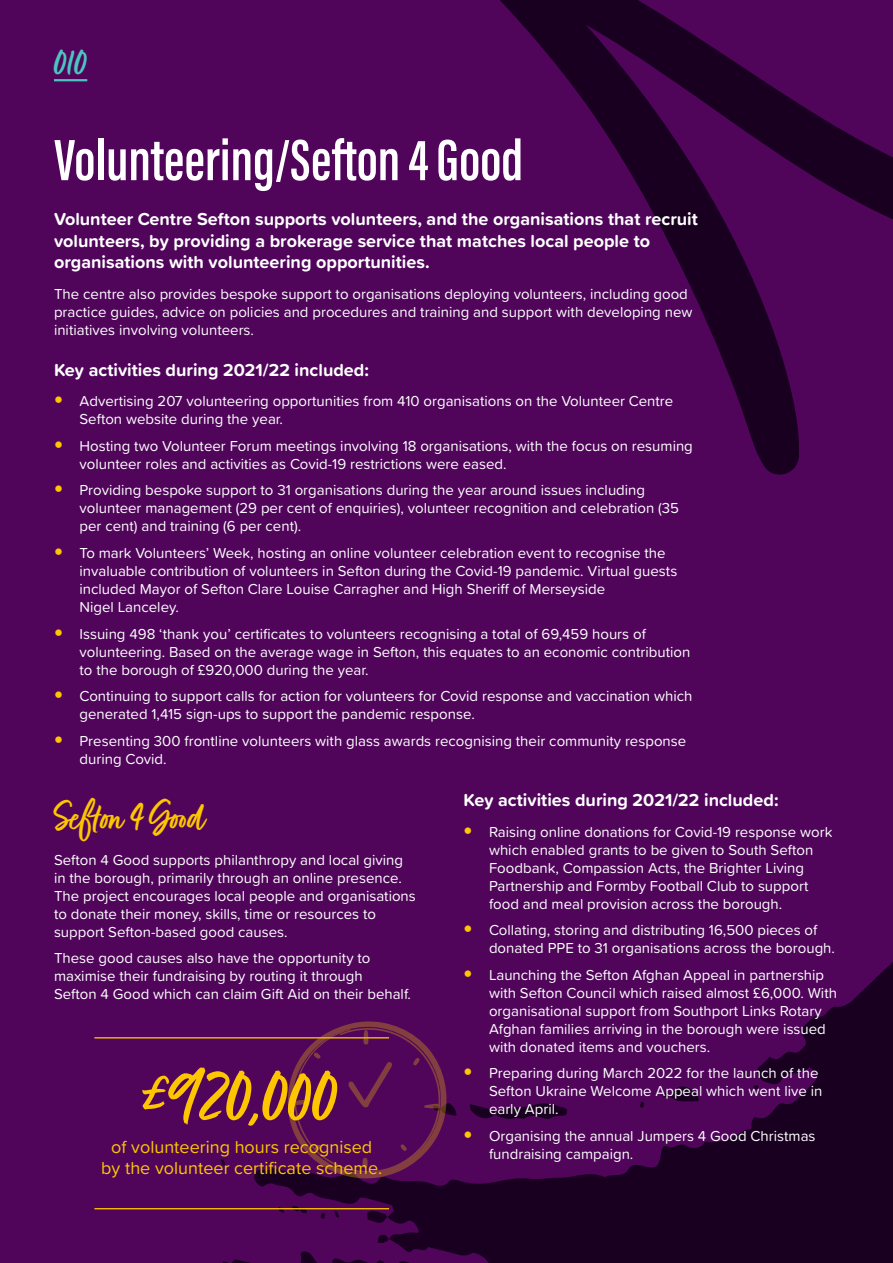
<style>
.page{position:relative;width:893px;height:1263px;background:#50055b}
.page>*{position:absolute;margin:0;border:0;box-sizing:border-box;transform-origin:0 0}
.t1{font:90px "Fave Script Bold Pro";letter-spacing:.01em;color:#fdc600}
.t2{font:600 60px "Acumin Pro Extra Cond";color:#fff}
.t3{font:45px "Fave Script Bold Pro";letter-spacing:.005em;color:#fdc600}
.t4{font:45px "Fave Script Bold Pro";color:#4cc5c0}
.t5{font:700 18px/21.6px "Proxima Soft";color:#fff}
.t6{font:18px/21px "Proxima Soft";color:#fdc600;text-align:center}
.t7{font:15px/18px "Proxima Soft";color:#fff}
.s1{font-family:"Avenir";font-weight:900;font-size:18px;color:#fdc600}
</style>
<div class="page">
<svg style="left:221px;top:962px;width:672px;height:301px"></svg>
<svg style="left:500px;top:0;width:393px;height:475px"></svg>
<hr style="left:54px;top:79px;width:33px;height:2px;background:#4cc5c0">
<svg style="left:287px;top:1020px;width:163px;height:160px"></svg>
<hr style="left:94px;top:1037px;width:295px;height:1px;background:#fdc600">
<hr style="left:94px;top:1208px;width:295px;height:1px;background:#fdc600">
<h3 class="t4" style="left:54px;top:38px;width:34px">010</h3>
<h2 class="t2" style="left:54px;top:123px;width:471px">Volunteering/Sefton 4 Good</h2>
<p class="t5" style="left:54px;top:208px;width:645px">Volunteer Centre Sefton supports volunteers, and the organisations that recruit volunteers, by providing a brokerage service that matches local people to organisations with volunteering opportunities.</p>
<p class="t7" style="left:54px;top:284px;width:640px">The centre also provides bespoke support to organisations deploying volunteers, including good practice guides, advice on policies and procedures and training and support with developing new initiatives involving volunteers.</p>
<p class="t5" style="left:54px;top:358px;width:317px">Key activities during 2021/22 included:</p>
<p class="t7" style="left:80px;top:392px;width:595px;text-indent:-26px"><span class="s1">•</span> Advertising 207 volunteering opportunities from 410 organisations on the Volunteer Centre<br>Sefton website during the year.</p>
<p class="t7" style="left:80px;top:436px;width:615px;text-indent:-26px"><span class="s1">•</span> Hosting two Volunteer Forum meetings involving 18 organisations, with the focus on resuming volunteer roles and activities as Covid-19 restrictions were eased.</p>
<p class="t7" style="left:80px;top:481px;width:601px;text-indent:-26px"><span class="s1">•</span> Providing bespoke support to 31 organisations during the year around issues including volunteer management (29 per cent of enquiries), volunteer recognition and celebration (35 per cent) and training (6 per cent).</p>
<p class="t7" style="left:80px;top:543px;width:599px;text-indent:-26px"><span class="s1">•</span> To mark Volunteers’ Week, hosting an online volunteer celebration event to recognise the invaluable contribution of volunteers in Sefton during the Covid-19 pandemic. Virtual guests included Mayor of Sefton Clare Louise Carragher and High Sheriff of Merseyside<br>Nigel Lanceley.</p>
<p class="t7" style="left:80px;top:624px;width:612px;text-indent:-26px"><span class="s1">•</span> Issuing 498 ‘thank you’ certificates to volunteers recognising a total of 69,459 hours of volunteering. Based on the average wage in Sefton, this equates to an economic contribution to the borough of £920,000 during the year.</p>
<p class="t7" style="left:80px;top:686px;width:614px;text-indent:-26px"><span class="s1">•</span> Continuing to support calls for action for volunteers for Covid response and vaccination which generated 1,415 sign-ups to support the pandemic response.</p>
<p class="t7" style="left:80px;top:731px;width:608px;text-indent:-26px"><span class="s1">•</span> Presenting 300 frontline volunteers with glass awards recognising their community response during Covid.</p>
<p class="t5" style="left:463px;top:788px;width:317px">Key activities during 2021/22 included:</p>
<p class="t7" style="left:489px;top:822px;width:345px;text-indent:-26px"><span class="s1">•</span> Raising online donations for Covid-19 response work which enabled grants to be given to South Sefton Foodbank, Compassion Acts, the Brighter Living Partnership and Formby Football Club to support food and meal provision across the borough.</p>
<p class="t7" style="left:489px;top:920px;width:347px;text-indent:-26px"><span class="s1">•</span> Collating, storing and distributing 16,500 pieces of donated PPE to 31 organisations across the borough.</p>
<p class="t7" style="left:489px;top:965px;width:349px;text-indent:-26px"><span class="s1">•</span> Launching the Sefton Afghan Appeal in partnership with Sefton Council which raised almost £6,000. With organisational support from Southport Links Rotary Afghan families arriving in the borough were issued with donated items and vouchers.</p>
<p class="t7" style="left:489px;top:1063px;width:335px;text-indent:-26px"><span class="s1">•</span> Preparing during March 2022 for the launch of the<br>Sefton Ukraine Welcome Appeal which went live in early April.</p>
<p class="t7" style="left:489px;top:1126px;width:328px;text-indent:-26px"><span class="s1">•</span> Organising the annual Jumpers 4 Good Christmas fundraising campaign.</p>
<h3 class="t3" style="left:54px;top:792px;width:150px">Sefton 4 Good</h3>
<p class="t7" style="left:54px;top:850px;width:363px">Sefton 4 Good supports philanthropy and local giving in the borough, primarily through an online presence.<br>The project encourages local people and organisations to donate their money, skills, time or resources to support Sefton-based good causes.</p>
<p class="t7" style="left:54px;top:948px;width:359px">These good causes also have the opportunity to maximise their fundraising by routing it through<br>Sefton 4 Good which can claim Gift Aid on their behalf.</p>
<h1 class="t1" style="left:145px;top:1048px;width:193px">£920,000</h1>
<p class="t6" style="left:101px;top:1136px;width:282px">of volunteering hours recognised by the volunteer certificate scheme.</p>
</div>
